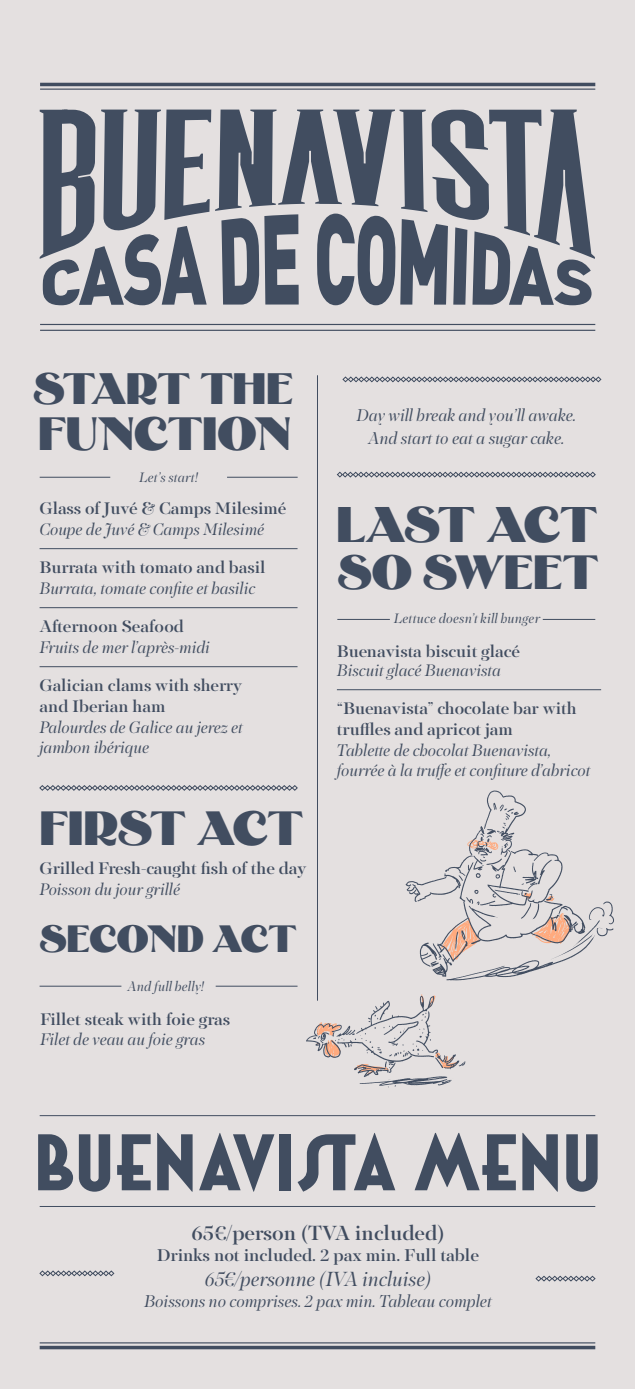
<style>
.page{position:relative;width:635px;height:1389px;background:#e4e0e0}
.page>*{position:absolute;margin:0;border:0;box-sizing:border-box;transform-origin:0 0}
.t1{font:70px "Vista";color:#414d60;scale:1.1 1}
.Títulos_Menú{font:43.75px "Buena";letter-spacing:-.035em;color:#414d60}
.Títulos_Menú-2{font:42px "Buena";letter-spacing:-.01em;color:#414d60}
.Títulos_Menú-3{font:40.77px "Buena";letter-spacing:-.01em;color:#414d60}
.Títulos_Menú-4{font:38.5px "Buena";letter-spacing:-.015em;color:#414d60}
.Títulos_Menú-5{font:33.25px "Buena";letter-spacing:-.025em;color:#414d60}
.t2{font:italic 21px "PF Regal Display Pro";color:#414d60}
.t3{font:500 21px "PF Regal Display Pro";letter-spacing:-.005em;color:#414d60}
.t4{font:italic 17.5px "PF Regal Display Pro";color:#414d60}
.t5{font:500 17.5px "PF Regal Display Pro";letter-spacing:-.005em;color:#414d60}
.t6{font:italic 17.15px/20.7px "PF Regal Display Pro";color:#414d60}
.t7{font:500 17.15px/20.7px "PF Regal Display Pro";letter-spacing:-.005em;color:#414d60}
.t8{font:italic 14px "PF Regal Display Pro";letter-spacing:.015em;color:#414d60}
.s1{font-weight:400;font-style:italic}
.s2{font-weight:500;font-style:normal}
</style>
<div class="page">
<svg style="left:337px;top:472px;width:259px;height:6px"></svg>
<svg style="left:39px;top:785px;width:259px;height:6px"></svg>
<hr style="left:40px;top:986px;width:81px;height:1px;background:#414d60">
<hr style="left:216px;top:986px;width:82px;height:1px;background:#414d60">
<hr style="left:40px;top:548px;width:258px;height:1px;background:#414d60">
<hr style="left:40px;top:607px;width:258px;height:1px;background:#414d60">
<hr style="left:40px;top:666px;width:258px;height:1px;background:#414d60">
<hr style="left:40px;top:477px;width:70px;height:1px;background:#414d60">
<hr style="left:227px;top:477px;width:71px;height:1px;background:#414d60">
<hr style="left:337px;top:689px;width:264px;height:1px;background:#414d60">
<hr style="left:543px;top:619px;width:52px;height:1px;background:#414d60">
<hr style="left:337px;top:619px;width:53px;height:1px;background:#414d60">
<svg style="left:342px;top:376px;width:259px;height:6px"></svg>
<hr style="left:40px;top:1342px;width:555px;height:1px;background:#414d60">
<hr style="left:40px;top:1346px;width:555px;height:3px;background:#414d60">
<svg style="left:39px;top:1270px;width:75px;height:6px"></svg>
<svg style="left:535px;top:1276px;width:61px;height:6px"></svg>
<img style="left:300px;top:1022px;width:186px;height:95px">
<img style="left:368px;top:790px;width:246px;height:232px">
<hr style="left:317px;top:375px;width:1px;height:626px;background:#414d60">
<hr style="left:40px;top:1206px;width:555px;height:1px;background:#414d60">
<hr style="left:40px;top:1115px;width:555px;height:1px;background:#414d60">
<svg style="left:40px;top:110px;width:555px;height:195px"></svg>
<hr style="left:40px;top:83px;width:555px;height:3px;background:#414d60">
<hr style="left:40px;top:89px;width:555px;height:1px;background:#414d60">
<hr style="left:40px;top:324px;width:555px;height:1px;background:#414d60">
<hr style="left:40px;top:330px;width:555px;height:1px;background:#414d60">
<p class="Títulos_Menú-4" style="left:33px;top:367px;width:262px">START THE</p>
<p class="Títulos_Menú-3" style="left:39px;top:411px;width:254px">FUNCTION</p>
<p class="t8" style="left:139px;top:470px;width:61px">Let’s start!</p>
<p class="t7" style="left:40px;top:499px;width:248px">Glass of Juvé &amp; Camps Milesimé<br><span class="s1">Coupe de Juvé &amp; Camps Milesimé</span></p>
<p class="t6" style="left:40px;top:558px;width:227px"><span class="s2">Burrata with tomato and basil<br></span>Burrata, tomate confite et basilic</p>
<p class="t6" style="left:40px;top:617px;width:172px"><span class="s2">Afternoon Seafood<br></span>Fruits de mer l’après-midi</p>
<p class="t6" style="left:40px;top:676px;width:205px"><span class="s2">Galician clams with sherry and Iberian ham<br></span>Palourdes de Galice au jerez et jambon ibérique</p>
<p class="Títulos_Menú-2" style="left:40px;top:805px;width:265px">FIRST ACT</p>
<p class="t7" style="left:40px;top:859px;width:269px">Grilled Fresh-caught fish of the day<br><span class="s1">Poisson du jour grillé</span></p>
<p class="Títulos_Menú-5" style="left:40px;top:920px;width:259px">SECOND ACT</p>
<p class="t8" style="left:128px;top:979px;width:78px">And full belly!</p>
<p class="t7" style="left:40px;top:1009px;width:192px">Fillet steak with foie gras<br><span class="s1">Filet de veau au foie gras</span></p>
<p class="t4" style="left:357px;top:406px;width:221px">Day will break and you’ll awake.</p>
<p class="t4" style="left:368px;top:428px;width:198px">And start to eat a sugar cake.</p>
<p class="Títulos_Menú" style="left:337px;top:500px;width:262px">LAST ACT</p>
<p class="Títulos_Menú-2" style="left:337px;top:549px;width:263px">SO SWEET</p>
<p class="t8" style="left:394px;top:610px;width:148px">Lettuce doesn’t kill hunger</p>
<p class="t7" style="left:337px;top:642px;width:185px;line-height:18.9px">Buenavista biscuit glacé<br><span class="s1">Biscuit glacé Buenavista</span></p>
<p class="t6" style="left:337px;top:699px;width:255px"><span class="s2">“Buenavista” chocolate bar with truffles and apricot jam<br></span>Tablette de chocolat Buenavista, fourrée à la truffe et confiture d’abricot</p>
<p class="t1" style="left:34px;top:1115px;width:518px">BUENAVISTA MENU</p>
<p class="t3" style="left:191px;top:1220px;width:255px">65€/person (TVA included)</p>
<p class="t5" style="left:157px;top:1245px;width:324px">Drinks not included. 2 pax min. Full table</p>
<p class="t2" style="left:205px;top:1267px;width:228px">65€/personne (IVA incluise)</p>
<p class="t4" style="left:144px;top:1291px;width:349px">Boissons no comprises. 2 pax min. Tableau complet</p>
</div>
